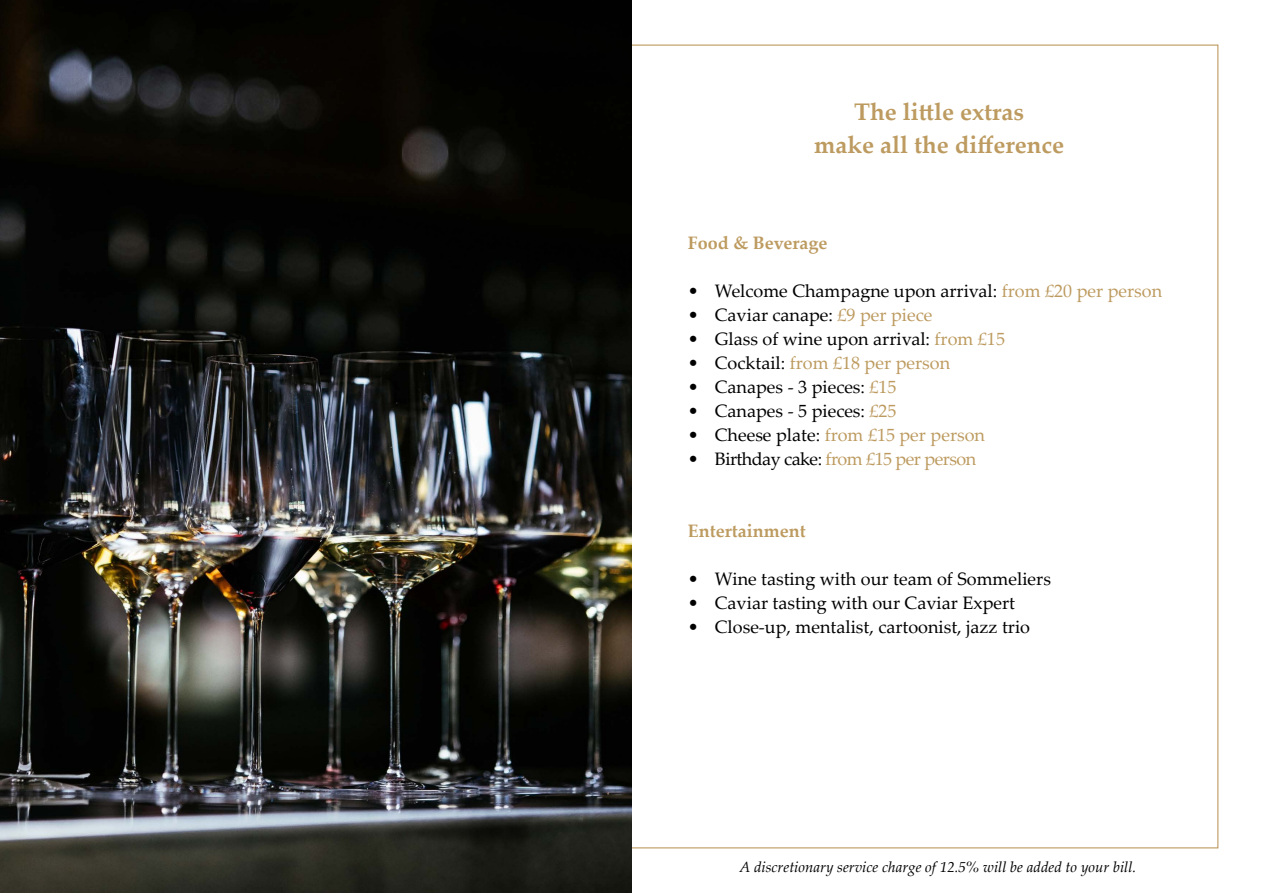
<style>
.page{position:relative;width:1263px;height:893px;background:#fff}
.page>*{position:absolute;margin:0;border:0;box-sizing:border-box;transform-origin:0 0}
.t1{font:700 24px/33px "Palatino Linotype";color:#bd9b60;text-align:center}
.t2{font:18px "Palatino Linotype";color:#000}
.t3{font:18px "Palatino Linotype";color:#bd9b60}
.t4{font:18px "Palatino Linotype";letter-spacing:-.03em;color:#bd9b60}
.t5{font:700 18px "Palatino Linotype";color:#bd9b60}
.t6{font:italic 15px "Palatino Linotype";color:#000}
.s1{color:#bd9b60}
.s2{color:#000}
</style>
<div class="page">
<img style="left:0;top:0;width:631px;height:893px">
<h1 class="t1" style="left:814px;top:94px;width:252px">The little extras<br>make all the difference</h1>
<p class="t5" style="left:688px;top:230px;width:141px">Food &amp; Beverage</p>
<p class="t2" style="left:688px;top:278px;width:476px">• Welcome Champagne upon arrival: <span class="s1">from £20 per person</span></p>
<p class="t2" style="left:688px;top:302px;width:246px">• Caviar canape: <span class="s1">£9 per piece</span></p>
<p class="t2" style="left:688px;top:326px;width:319px">• Glass of wine upon arrival: <span class="s1">from £15</span></p>
<p class="t3" style="left:688px;top:350px;width:264px"><span class="s2">• Cocktail:</span> from £18 per person</p>
<p class="t2" style="left:688px;top:374px;width:210px">• Canapes - 3 pieces: <span class="s1">£15</span></p>
<p class="t2" style="left:688px;top:398px;width:210px">• Canapes - 5 pieces: <span class="s1">£25</span></p>
<p class="t3" style="left:688px;top:422px;width:299px"><span class="s2">• Cheese plate:</span> from £15 per person</p>
<p class="t4" style="left:688px;top:446px;width:290px"><span class="s2">• Birthday cake:</span> from £15 per person</p>
<p class="t5" style="left:688px;top:518px;width:119px">Entertainment</p>
<p class="t2" style="left:688px;top:566px;width:365px">• Wine tasting with our team of Sommeliers</p>
<p class="t2" style="left:688px;top:590px;width:329px">• Caviar tasting with our Caviar Expert</p>
<p class="t2" style="left:688px;top:614px;width:344px">• Close-up, mentalist, cartoonist, jazz trio</p>
<p class="t6" style="left:739px;top:856px;width:398px">A discretionary service charge of 12.5% will be added to your bill.</p>
</div>
